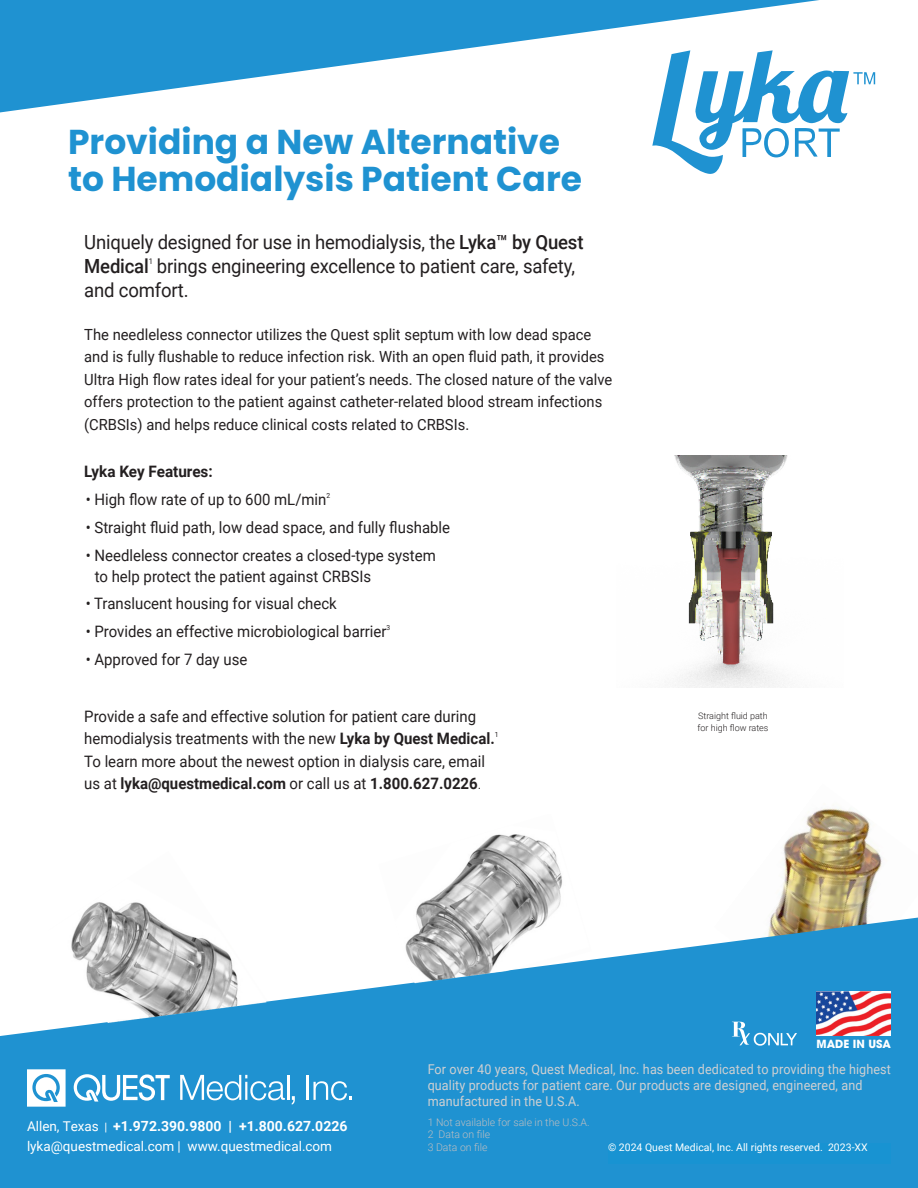
<style>
.page{position:relative;width:918px;height:1188px;background:#fff}
.page>*{position:absolute;margin:0;border:0;box-sizing:border-box;transform-origin:0 0}
.t1{font:700 34.5px/37.5px "Poppins";color:#1f92d1}
.t2{font:19.5px/24px "Roboto";letter-spacing:-.01em;color:#231f20;scale:.95 1}
.t3{font:18px/24px "Roboto";color:#231f20}
.t4{font:15.75px/22.5px "Roboto";color:#231f20;scale:.95 1}
.t5{font:700 15.75px "Roboto";color:#231f20}
.t6{font:15.3px/22.5px "Roboto";color:#231f20;scale:.96 1}
.t7{font:300 15px/22.5px "Roboto";color:#231f20}
.t8{font:700 15px "Roboto";color:#231f20}
.t9{font:700 14.1px "Roboto";color:#fff}
.t10{font:13.5px/16.2px "Roboto";letter-spacing:.01em;color:#cfd0d2;scale:.93 1}
.t11{font:13.5px "Roboto";color:#fff}
.t12{font:700 11.1px "ITC Avant Garde Pro";color:#fff}
.t13{font:300 10.5px/12.5px "Roboto";color:#bdbec1}
.t14{font:10.5px "Roboto";color:#fff}
.t15{font:300 10.5px "Roboto";color:#fff}
.t16{font:300 9px/12px "Roboto";color:#231f20}
.t17{font:7.8px "Roboto";color:#231f20;scale:.95 1}
.t18{font:300 7.05px "Roboto";color:#231f20}
.t19{font:7.05px "Roboto";color:#231f20;scale:.95 1}
.s1{font-weight:500}
.s2{font-weight:700;font-size:16.5px}
.s3{font-weight:400}
.s4{font-weight:700}
.s5{font-weight:300}
.s6{font-weight:400;font-size:13.5px}
.s7{font-weight:400;font-size:11.55px}
</style>
<div class="page">
<img style="left:770px;top:808px;width:148px;height:110px">
<svg style="left:0;top:918px;width:918px;height:270px;fill:#1f92d1"></svg>
<img style="left:674px;top:455px;width:114px;height:233px">
<svg style="left:0;top:0;width:819px;height:112px;fill:#1f92d1"></svg>
<svg style="left:652px;top:50px;width:223px;height:124px"></svg>
<svg style="left:180px;top:1075px;width:105px;height:25px"></svg>
<hr style="left:287px;top:1075px;width:2px;height:25px;background:#fff">
<svg style="left:292px;top:1096px;width:3px;height:9px"></svg>
<hr style="left:307px;top:1075px;width:2px;height:25px;background:#fff">
<svg style="left:313px;top:1081px;width:39px;height:19px"></svg>
<svg style="left:27px;top:1069px;width:39px;height:38px"></svg>
<svg style="left:74px;top:1074px;width:96px;height:28px"></svg>
<svg style="left:732px;top:1022px;width:65px;height:24px"></svg>
<img style="left:817px;top:992px;width:73px;height:44px">
<div style="left:608px;top:1143px;width:283px;height:20px;background:#1893d2"></div>
<img style="left:48px;top:834px;width:542px;height:188px">
<p class="t1" style="left:68px;top:123px;width:515px">Providing a New Alternative to Hemodialysis Patient Care</p>
<p class="t3" style="left:85px;top:230px;width:526px">Uniquely designed for use in hemodialysis, the <span class="s1">Lyka™ by Quest<br>Medical</span> brings engineering excellence to patient care, safety, and comfort.</p>
<p class="t7" style="left:85px;top:323px;width:528px">The needleless connector utilizes the Quest split septum with low dead space and is fully flushable to reduce infection risk. With an open fluid path, it provides Ultra High flow rates ideal for your patient’s needs. The closed nature of the valve offers protection to the patient against catheter-related blood stream infections (CRBSIs) and helps reduce clinical costs related to CRBSIs.</p>
<p class="t8" style="left:85px;top:462px;width:129px">Lyka Key Features:</p>
<p class="t7" style="left:87px;top:488px;width:207px"><span class="s2">•</span> High flow rate of 600+ ml/min</p>
<p class="t7" style="left:87px;top:516px;width:361px"><span class="s2">•</span> Straight fluid path, low dead space, and fully flushable</p>
<p class="t7" style="left:96px;top:544px;width:339px;line-height:21px;text-indent:-9px"><span class="s2">•</span> Needleless connector creates a closed-type system to help protect the patient against CRBSIs</p>
<p class="t7" style="left:87px;top:592px;width:250px"><span class="s2">•</span> Translucent housing for visual check</p>
<p class="t7" style="left:87px;top:620px;width:298px"><span class="s2">•</span> Provides an effective microbiological barrier</p>
<p class="t18" style="left:383px;top:623px;width:9px">3<span class="s3">3</span></p>
<p class="t7" style="left:87px;top:648px;width:162px"><span class="s2">•</span> Approved for 7 day use</p>
<p class="t2" style="left:84px;top:229px;width:527px">Uniquely designed for use in hemodialysis, the <span class="s1">Lyka™ by Quest<br>Medical</span> brings engineering excellence to patient care, safety,</p>
<p class="t17" style="left:149px;top:256px;width:6px">1</p>
<p class="t2" style="left:84px;top:277px;width:111px">and comfort.</p>
<p class="t6" style="left:84px;top:322px;width:552px">The needleless connector utilizes the Quest split septum with low dead space and is fully flushable to reduce infection risk. With an open fluid path, it provides Ultra High flow rates ideal for your patient’s needs. The closed nature of the valve offers protection to the patient against catheter-related blood stream infections (CRBSIs) and helps reduce clinical costs related to CRBSIs.</p>
<p class="t5" style="left:84px;top:461px;width:130px">Lyka Key Features:</p>
<p class="t4" style="left:86px;top:488px;width:255px">• High flow rate of up to 600 mL/min</p>
<p class="t19" style="left:327px;top:491px;width:5px">2</p>
<p class="t4" style="left:86px;top:515px;width:385px">• Straight fluid path, low dead space, and fully flushable</p>
<p class="t4" style="left:95px;top:544px;width:361px;line-height:21px;text-indent:-9px">• Needleless connector creates a closed-type system to help protect the patient against CRBSIs</p>
<p class="t4" style="left:86px;top:592px;width:266px">• Translucent housing for visual check</p>
<p class="t4" style="left:86px;top:620px;width:318px">• Provides an effective microbiological barrier</p>
<p class="t4" style="left:86px;top:647px;width:172px">• Approved for 7 day use</p>
<p class="t4" style="left:84px;top:704px;width:434px">Provide a safe and effective solution for patient care during hemodialysis treatments with the new <span class="s4">Lyka by Quest Medical.</span></p>
<p class="t7" style="left:85px;top:705px;width:411px">Provide a safe and effective solution for patient care during hemodialysis treatments with the new <span class="s4">Lyka by Quest Medical.<br></span>To learn more about the newest option in dialysis care, email us at <span class="s4">lyka@questmedical.com</span> or call us at <span class="s4">1.800.627.0226</span>.</p>
<p class="t19" style="left:495px;top:730px;width:5px">1</p>
<p class="t4" style="left:84px;top:749px;width:423px">To learn more about the newest option in dialysis care, email us at <span class="s4">lyka@questmedical.com</span> or call us at <span class="s4">1.800.627.0226</span><span class="s5">.</span></p>
<p class="t16" style="left:697px;top:709px;width:72px">Straight fluid path for high flow rates</p>
<p class="t12" style="left:817px;top:1037px;width:76px">MADE IN USA</p>
<p class="t9" style="left:27px;top:1116px;width:322px"><span class="s6">Allen, Texas</span> <span class="s7">|</span> +1.972.390.9800 | +1.800.627.0226</p>
<p class="t11" style="left:27px;top:1137px;width:307px">lyka@questmedical.com | www.questmedical.com</p>
<p class="t10" style="left:428px;top:1060px;width:500px">For over 40 years, Quest Medical, Inc. has been dedicated to providing the highest quality products for patient care. Our products are designed, engineered, and manufactured in the U.S.A.</p>
<p class="t13" style="left:428px;top:1116px;width:163px">1 Not available for sale in the U.S.A.<br>2 Data on file<br>3 Data on file</p>
<p class="t14" style="left:608px;top:1140px;width:261px">© 2024 Quest Medical, Inc. All rights reserved. 2023-XX</p>
<p class="t15" style="left:636px;top:1140px;width:7px">3</p>
<p class="t15" style="left:697px;top:1140px;width:167px">cal, Inc. Al rights reserved. 2023-XX</p>
</div>
